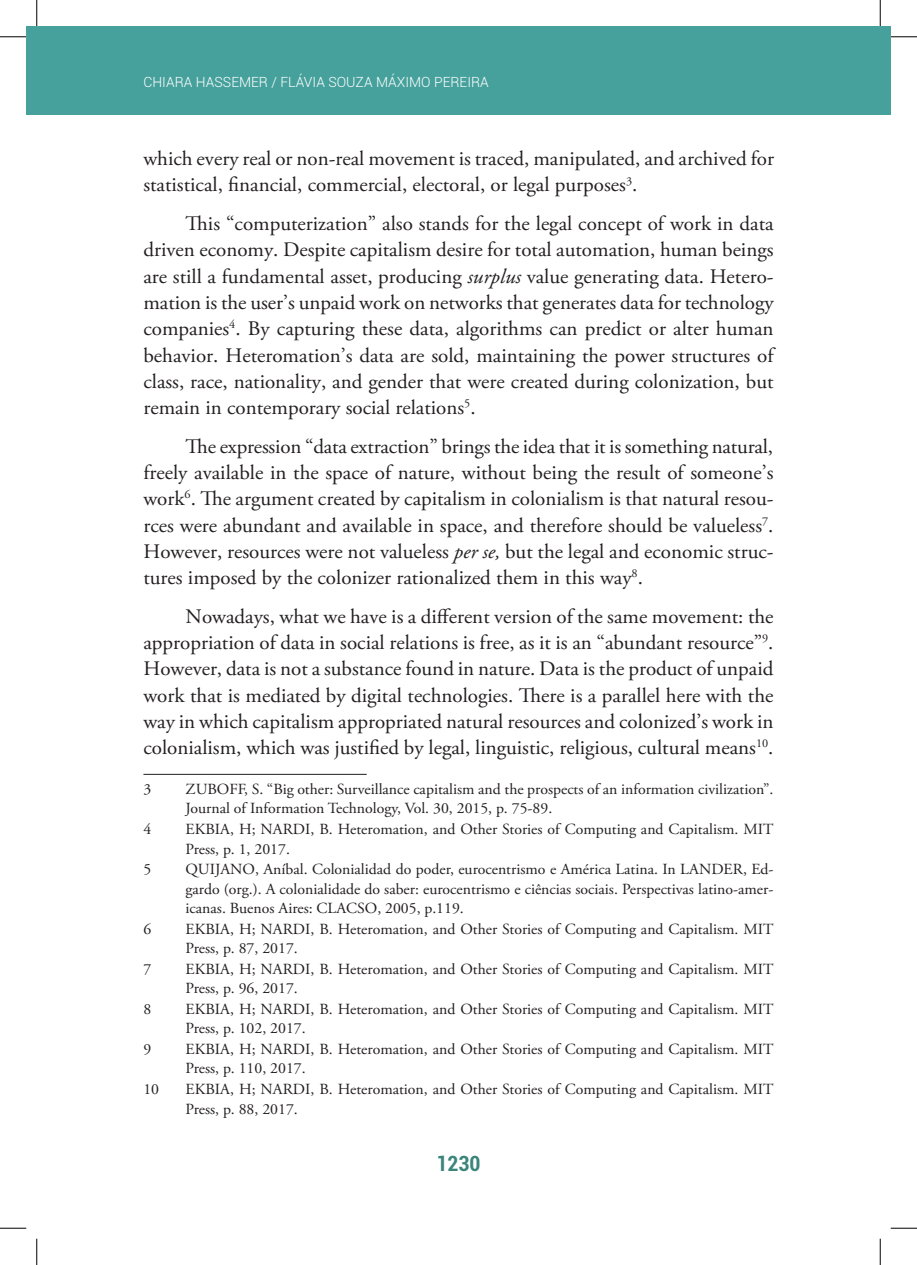
<style>
.page{position:relative;width:917px;height:1265px;background:#fff}
.page>*{position:absolute;margin:0;border:0;box-sizing:border-box;transform-origin:0 0}
.t1{font:700 condensed 21px "Roboto";color:#3b857c}
.t2{font:20.65px/26.2px "Adobe Garamond Pro";color:#231f20;text-align:justify}
.t3{font:15.4px/19.2px "Adobe Garamond Pro";color:#231f20}
.t4{font:300 14px "Roboto";color:#fff}
.s1{font-style:italic}
</style>
<div class="page">
<div style="left:27px;top:27px;width:863px;height:88px;background:#46a19c"></div>
<hr style="left:143px;top:773px;width:224px;height:1px;background:#231f20">
<svg style="left:0;top:36px;width:26px;height:1px"></svg>
<svg style="left:891px;top:36px;width:26px;height:1px"></svg>
<svg style="left:0;top:1227px;width:26px;height:1px"></svg>
<svg style="left:891px;top:1227px;width:26px;height:1px"></svg>
<svg style="left:36px;top:0;width:1px;height:26px"></svg>
<svg style="left:36px;top:1238px;width:1px;height:26px"></svg>
<svg style="left:880px;top:0;width:1px;height:26px"></svg>
<svg style="left:880px;top:1238px;width:1px;height:26px"></svg>
<p class="t4" style="left:143px;top:72px;width:347px">CHIARA HASSEMER / FLÁVIA SOUZA MÁXIMO PEREIRA</p>
<p class="t2" style="left:143px;top:146px;width:632px">which every real or non-real movement is traced, manipulated, and archived for statistical, financial, commercial, electoral, or legal purposes<sup>3</sup>.</p>
<p class="t2" style="left:143px;top:211px;width:634px;text-indent:42px">This “computerization” also stands for the legal concept of work in data driven economy. Despite capitalism desire for total automation, human beings are still a fundamental asset, producing <span class="s1">surplus</span> value generating data. Hetero&shy;mation is the user’s unpaid work on networks that generates data for technology companies<sup>4</sup>. By capturing these data, algorithms can predict or alter human behavior. Heteromation’s data are sold, maintaining the power structures of class, race, nationality, and gender that were created during colonization, but remain in contemporary social relations<sup>5</sup>.</p>
<p class="t2" style="left:143px;top:433px;width:632px;text-indent:42px">The expression “data extraction” brings the idea that it is something natural, freely available in the space of nature, without being the result of someone’s work<sup>6</sup>. The argument created by capitalism in colonialism is that natural resou&shy;rces were abundant and available in space, and therefore should be valueless<sup>7</sup>.<br>However, resources were not valueless <span class="s1">per se,</span> but the legal and economic struc&shy;tures imposed by the colonizer rationalized them in this way<sup>8</sup>.</p>
<p class="t2" style="left:143px;top:603px;width:632px;text-indent:42px">Nowadays, what we have is a different version of the same movement: the appropriation of data in social relations is free, as it is an “abundant resource”<sup>9</sup>.<br>However, data is not a substance found in nature. Data is the product of unpaid work that is mediated by digital technologies. There is a parallel here with the way in which capitalism appropriated natural resources and colonized’s work in colonialism, which was justified by legal, linguistic, religious, cultural means<sup>10</sup>.</p>
<p class="t3" style="left:143px;top:780px;width:9px">3</p>
<p class="t3" style="left:186px;top:780px;width:589px">ZUBOFF, S. “Big other: Surveillance capitalism and the prospects of an information civilization”.<br>Journal of Information Technology, Vol. 30, 2015, p. 75-89.</p>
<p class="t3" style="left:143px;top:820px;width:9px">4</p>
<p class="t3" style="left:186px;top:820px;width:589px">EKBIA, H; NARDI, B. Heteromation, and Other Stories of Computing and Capitalism. MIT<br>Press, p. 1, 2017.</p>
<p class="t3" style="left:143px;top:860px;width:9px">5</p>
<p class="t3" style="left:186px;top:860px;width:589px;text-align:justify">QUIJANO, Aníbal. Colonialidad do poder, eurocentrismo e América Latina. In LANDER, Ed&shy;gardo (org.). A colonialidade do saber: eurocentrismo e ciências sociais. Perspectivas latino-amer&shy;icanas. Buenos Aires: CLACSO, 2005, p.119.</p>
<p class="t3" style="left:143px;top:919px;width:9px">6</p>
<p class="t3" style="left:186px;top:919px;width:589px">EKBIA, H; NARDI, B. Heteromation, and Other Stories of Computing and Capitalism. MIT<br>Press, p. 87, 2017.</p>
<p class="t3" style="left:143px;top:959px;width:9px">7</p>
<p class="t3" style="left:186px;top:959px;width:589px">EKBIA, H; NARDI, B. Heteromation, and Other Stories of Computing and Capitalism. MIT<br>Press, p. 96, 2017.</p>
<p class="t3" style="left:143px;top:999px;width:9px">8</p>
<p class="t3" style="left:186px;top:999px;width:589px">EKBIA, H; NARDI, B. Heteromation, and Other Stories of Computing and Capitalism. MIT<br>Press, p. 102, 2017.</p>
<p class="t3" style="left:143px;top:1039px;width:9px">9</p>
<p class="t3" style="left:186px;top:1039px;width:589px">EKBIA, H; NARDI, B. Heteromation, and Other Stories of Computing and Capitalism. MIT<br>Press, p. 110, 2017.</p>
<p class="t3" style="left:143px;top:1080px;width:17px">10</p>
<p class="t3" style="left:186px;top:1080px;width:589px">EKBIA, H; NARDI, B. Heteromation, and Other Stories of Computing and Capitalism. MIT<br>Press, p. 88, 2017.</p>
<p class="t1" style="left:436px;top:1148px;width:46px">1230</p>
</div>
